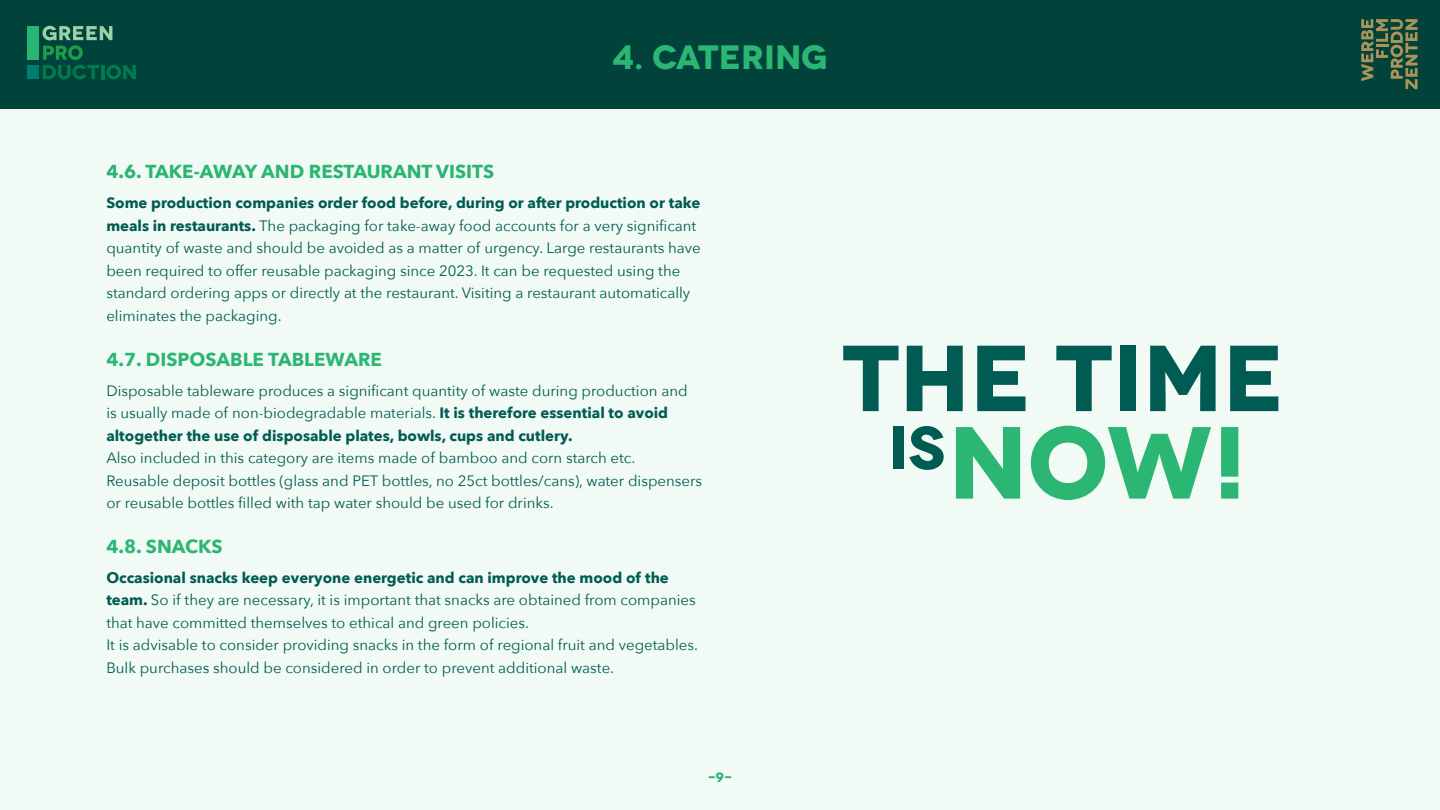
<style>
.page{position:relative;width:1440px;height:810px;background:#fff}
.page>*{position:absolute;margin:0;border:0;box-sizing:border-box;transform-origin:0 0}
.t1{font:700 102.23px "Novecentowide";color:#2bb673}
.t2{font:700 93.53px "Novecentowide";color:#005c52}
.t3{font:700 60.3px "Novecentowide";color:#005c52}
.t4{font:700 33.75px "Novecentowide";color:#2bb673}
.t5{font:700 18.75px "Avenir Next";color:#2bb673}
.t6{font:700 18.75px "Avenir Next";color:#2bb573}
.t7{font:15px/22.5px "Avenir Next";color:#005c52}
.t8{font:700 15px "Avenir Next";color:#005c52}
.t9{font:700 13.5px "Novecentowide";color:#2bb573}
.s1{font-weight:700}
</style>
<div class="page">
<div style="left:0;top:103px;width:1439px;height:707px;background:#f2faf5"></div>
<div style="left:0;top:0;width:1439px;height:108px;background:#01423b"></div>
<svg style="left:42px;top:26px;width:94px;height:53px"></svg>
<div style="left:27px;top:26px;width:11px;height:33px;background:#29b473"></div>
<div style="left:27px;top:65px;width:11px;height:14px;background:#007d71"></div>
<svg style="left:1361px;top:19px;width:56px;height:70px"></svg>
<p class="t4" style="left:612px;top:36px;width:217px">4. CATERING</p>
<p class="t6" style="left:106px;top:155px;width:389px">4.6. TAKE-AWAY AND RESTAURANT VISITS</p>
<p class="t7" style="left:106px;top:191px;width:596px"><span class="s1">Some production companies order food before, during or after production or take meals in restaurants.</span> The packaging for take-away food accounts for a very significant quantity of waste and should be avoided as a matter of urgency. Large restaurants have been required to offer reusable packaging since 2023. It can be requested using the standard ordering apps or directly at the restaurant. Visiting a restaurant automatically eliminates the packaging.</p>
<p class="t5" style="left:106px;top:343px;width:277px">4.7. DISPOSABLE TABLEWARE</p>
<p class="t7" style="left:106px;top:379px;width:583px">Disposable tableware produces a significant quantity of waste during production and</p>
<p class="t7" style="left:106px;top:401px;width:563px">is usually made of non-biodegradable materials. <span class="s1">It is therefore essential to avoid</span></p>
<p class="t8" style="left:106px;top:423px;width:467px">altogether the use of disposable plates, bowls, cups and cutlery.</p>
<p class="t7" style="left:106px;top:446px;width:530px">Also included in this category are items made of bamboo and corn starch etc.</p>
<p class="t7" style="left:106px;top:469px;width:597px">Reusable deposit bottles (glass and PET bottles, no 25ct bottles/cans), water dispensers or reusable bottles filled with tap water should be used for drinks.</p>
<p class="t5" style="left:106px;top:530px;width:118px">4.8. SNACKS</p>
<p class="t7" style="left:106px;top:566px;width:591px"><span class="s1">Occasional snacks keep everyone energetic and can improve the mood of the team.</span> So if they are necessary, it is important that snacks are obtained from companies that have committed themselves to ethical and green policies.</p>
<p class="t7" style="left:106px;top:633px;width:593px">It is advisable to consider providing snacks in the form of regional fruit and vegetables.</p>
<p class="t7" style="left:106px;top:656px;width:509px">Bulk purchases should be considered in order to prevent additional waste.</p>
<p class="t2" style="left:842px;top:320px;width:444px">THE TIME</p>
<p class="t3" style="left:888px;top:410px;width:58px">is</p>
<p class="t1" style="left:947px;top:399px;width:300px">NOW!</p>
<p class="t9" style="left:707px;top:769px;width:26px">-9-</p>
</div>
